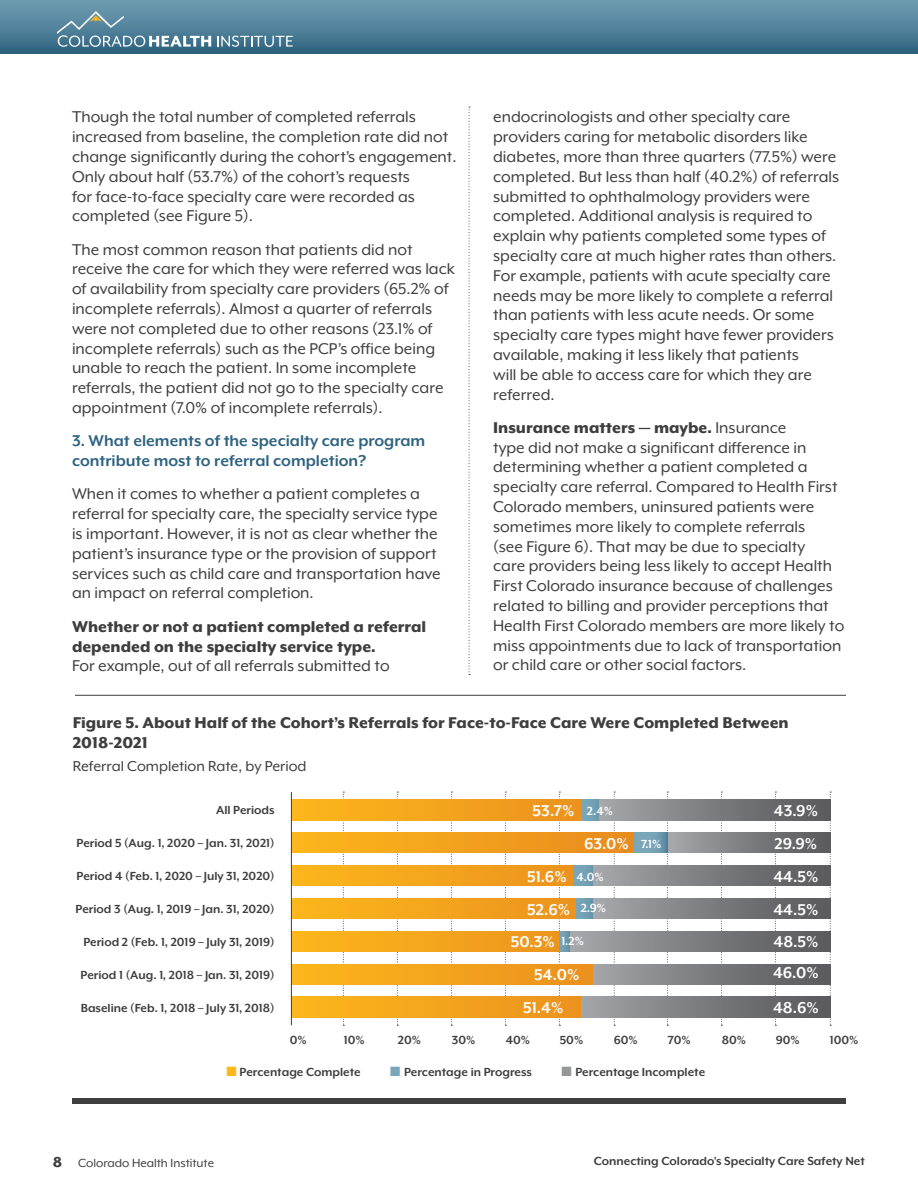
<style>
.page{position:relative;width:918px;height:1188px;background:#fff}
.page>*{position:absolute;margin:0;border:0;box-sizing:border-box;transform-origin:0 0}
.Body_text{font:18px/19.8px "Mr Eaves XL Mod OT";color:#3e3e3f}
.Body_text-2{font:800 18px/19.8px "Mr Eaves XL Mod OT";color:#3e3e3f}
.Body_text-3{font:700 18px/19.8px "Mr Eaves XL Mod OT";color:#2e6380}
.Body_text-4{font:700 18px "Mr Eaves XL Mod OT";color:#fff}
.Body_text-5{font:16.5px "Mr Eaves XL Mod OT";color:#3e3e3f}
.Body_text-6{font:700 13.5px "Mr Eaves XL Mod OT";color:#3e3e3f}
.t1{font:13.5px "Mr Eaves XL Mod OT";color:#3e3e3f}
.Body_text-7{font:700 13.5px "Mr Eaves XL Mod OT";color:#fff}
.s1{font-weight:400}
.s2{font-weight:800}
.s3{color:#fdb91b}
.s4{color:#7aa7ba}
.s5{color:#949699}
.s6{font-weight:800;font-size:16.5px}
</style>
<div class="page">
<div style="left:0;top:0;width:918px;height:54px;background:linear-gradient(to bottom,#729fb3,#306581)"></div>
<svg style="left:217px;top:36px;width:76px;height:11px"></svg>
<svg style="left:57px;top:11px;width:154px;height:36px;background:#6a94a8"></svg>
<svg style="left:343px;top:792px;width:1px;height:234px"></svg>
<svg style="left:397px;top:792px;width:1px;height:234px"></svg>
<svg style="left:451px;top:792px;width:1px;height:234px"></svg>
<svg style="left:505px;top:792px;width:1px;height:234px"></svg>
<svg style="left:559px;top:792px;width:1px;height:234px"></svg>
<svg style="left:614px;top:792px;width:1px;height:234px"></svg>
<svg style="left:667px;top:792px;width:1px;height:234px"></svg>
<svg style="left:721px;top:792px;width:1px;height:234px"></svg>
<svg style="left:775px;top:792px;width:1px;height:234px"></svg>
<svg style="left:830px;top:792px;width:1px;height:234px"></svg>
<div style="left:72px;top:1098px;width:774px;height:6px;background:#3e3e3f"></div>
<hr style="left:75px;top:695px;width:771px;height:1px;background:#3e3e3f">
<svg style="left:469px;top:107px;width:1px;height:568px"></svg>
<div style="left:292px;top:800px;width:299px;height:20px;background:linear-gradient(to right,#fcb71b,#ea911e)"></div>
<div style="left:597px;top:800px;width:234px;height:20px;background:linear-gradient(to right,#a3a5a9,#565659)"></div>
<div style="left:668px;top:833px;width:163px;height:20px;background:linear-gradient(to right,#a3a5a9,#565659)"></div>
<div style="left:593px;top:866px;width:238px;height:20px;background:linear-gradient(to right,#a3a5a9,#565659)"></div>
<div style="left:593px;top:898px;width:238px;height:21px;background:linear-gradient(to right,#a3a5a9,#565659)"></div>
<div style="left:569px;top:931px;width:262px;height:20px;background:linear-gradient(to right,#a3a5a9,#565659)"></div>
<div style="left:584px;top:964px;width:247px;height:20px;background:linear-gradient(to right,#a5a5a4,#55565b)"></div>
<div style="left:571px;top:997px;width:260px;height:20px;background:linear-gradient(to right,#a2a5a8,#57575a)"></div>
<div style="left:292px;top:833px;width:343px;height:20px;background:linear-gradient(to right,#fcb71b,#e78b1f)"></div>
<div style="left:292px;top:866px;width:291px;height:20px;background:linear-gradient(to right,#fcb71b,#eb921e)"></div>
<div style="left:292px;top:898px;width:294px;height:21px;background:linear-gradient(to right,#feb719,#e79223)"></div>
<div style="left:292px;top:931px;width:268px;height:20px;background:linear-gradient(to right,#fcb71b,#ec951e)"></div>
<div style="left:292px;top:964px;width:300px;height:20px;background:linear-gradient(to right,#fcb71b,#ea911e)"></div>
<div style="left:292px;top:997px;width:289px;height:20px;background:linear-gradient(to right,#fcb71b,#eb921e)"></div>
<div style="left:582px;top:800px;width:17px;height:20px;background:#76a3b6"></div>
<svg style="left:635px;top:833px;width:33px;height:20px"></svg>
<div style="left:573px;top:866px;width:20px;height:20px;background:#76a3b6"></div>
<svg style="left:577px;top:898px;width:16px;height:21px"></svg>
<div style="left:560px;top:931px;width:9px;height:20px;background:#729fb3"></div>
<hr style="left:291px;top:792px;width:1px;height:233px;background:#3e3e3f">
<p class="Body_text" style="left:72px;top:107px;width:386px">Though the total number of completed referrals increased from baseline, the completion rate did not change significantly during the cohort’s engagement.<br>Only about half (53.7%) of the cohort’s requests<br>for face-to-face specialty care were recorded as completed (see Figure 5).</p>
<p class="Body_text" style="left:72px;top:239px;width:384px">The most common reason that patients did not receive the care for which they were referred was lack of availability from specialty care providers (65.2% of incomplete referrals). Almost a quarter of referrals were not completed due to other reasons (23.1% of incomplete referrals) such as the PCP’s office being unable to reach the patient. In some incomplete referrals, the patient did not go to the specialty care appointment (7.0% of incomplete referrals).</p>
<p class="Body_text-3" style="left:72px;top:431px;width:355px">3. What elements of the specialty care program contribute most to referral completion?</p>
<p class="Body_text" style="left:72px;top:484px;width:370px">When it comes to whether a patient completes a referral for specialty care, the specialty service type is important. However, it is not as clear whether the patient’s insurance type or the provision of support services such as child care and transportation have an impact on referral completion.</p>
<p class="Body_text-2" style="left:72px;top:616px;width:356px">Whether or not a patient completed a referral depended on the specialty service type.<br><span class="s1">For example, out of all referrals submitted to</span></p>
<p class="Body_text" style="left:493px;top:107px;width:348px">endocrinologists and other specialty care providers caring for metabolic disorders like diabetes, more than three quarters (77.5%) were completed. But less than half (40.2%) of referrals submitted to ophthalmology providers were completed. Additional analysis is required to explain why patients completed some types of specialty care at much higher rates than others.<br>For example, patients with acute specialty care needs may be more likely to complete a referral than patients with less acute needs. Or some specialty care types might have fewer providers available, making it less likely that patients<br>will be able to access care for which they are referred.</p>
<p class="Body_text" style="left:493px;top:418px;width:353px"><span class="s2">Insurance matters — maybe.</span> Insurance<br>type did not make a significant difference in determining whether a patient completed a specialty care referral. Compared to Health First Colorado members, uninsured patients were sometimes more likely to complete referrals<br>(see Figure 6). That may be due to specialty<br>care providers being less likely to accept Health First Colorado insurance because of challenges related to billing and provider perceptions that Health First Colorado members are more likely to miss appointments due to lack of transportation or child care or other social factors.</p>
<p class="Body_text-2" style="left:73px;top:713px;width:718px">Figure 5. About Half of the Cohort’s Referrals for Face-to-Face Care Were Completed Between<br>2018-2021</p>
<p class="Body_text-5" style="left:73px;top:758px;width:235px">Referral Completion Rate, by Period</p>
<p class="Body_text-6" style="left:216px;top:803px;width:60px">All Periods</p>
<p class="Body_text-6" style="left:77px;top:836px;width:200px">Period 5 (Aug. 1, 2020 – Jan. 31, 2021)</p>
<p class="Body_text-6" style="left:77px;top:869px;width:200px">Period 4 (Feb. 1, 2020 – July 31, 2020)</p>
<p class="Body_text-6" style="left:76px;top:902px;width:201px">Period 3 (Aug. 1, 2019 – Jan. 31, 2020)</p>
<p class="Body_text-6" style="left:83px;top:935px;width:193px">Period 2 (Feb. 1, 2019 – July 31, 2019)</p>
<p class="Body_text-6" style="left:81px;top:968px;width:196px">Period 1 (Aug. 1, 2018 – Jan. 31, 2019)</p>
<p class="Body_text-6" style="left:81px;top:1001px;width:195px">Baseline (Feb. 1, 2018 – July 31, 2018)</p>
<p class="Body_text-4" style="left:533px;top:801px;width:43px">53.7%</p>
<p class="Body_text-7" style="left:587px;top:805px;width:28px">2.4%</p>
<p class="Body_text-4" style="left:584px;top:834px;width:46px">63.0%</p>
<p class="Body_text-4" style="left:527px;top:867px;width:41px">51.6%</p>
<p class="Body_text-4" style="left:527px;top:900px;width:45px">52.6%</p>
<p class="Body_text-4" style="left:511px;top:933px;width:45px">50.3%</p>
<p class="Body_text-4" style="left:534px;top:966px;width:47px">54.0%</p>
<p class="Body_text-4" style="left:523px;top:998px;width:42px">51.4%</p>
<p class="Body_text-7" style="left:576px;top:870px;width:29px">4.0%</p>
<p class="Body_text-7" style="left:581px;top:901px;width:27px">2.9%</p>
<p class="Body_text-7" style="left:562px;top:934px;width:24px">1.2%</p>
<p class="Body_text-7" style="left:641px;top:837px;width:22px">7.1%</p>
<p class="Body_text-4" style="left:774px;top:801px;width:46px">43.9%</p>
<p class="Body_text-4" style="left:775px;top:834px;width:44px">29.9%</p>
<p class="Body_text-4" style="left:773px;top:867px;width:47px">44.5%</p>
<p class="Body_text-4" style="left:773px;top:900px;width:47px">44.5%</p>
<p class="Body_text-4" style="left:773px;top:933px;width:46px">48.5%</p>
<p class="Body_text-4" style="left:773px;top:964px;width:47px">46.0%</p>
<p class="Body_text-4" style="left:773px;top:998px;width:47px">48.6%</p>
<p class="Body_text-6" style="left:290px;top:1033px;width:18px">0%</p>
<p class="Body_text-6" style="left:344px;top:1033px;width:23px">10%</p>
<p class="Body_text-6" style="left:398px;top:1033px;width:25px">20%</p>
<p class="Body_text-6" style="left:452px;top:1033px;width:25px">30%</p>
<p class="Body_text-6" style="left:506px;top:1033px;width:26px">40%</p>
<p class="Body_text-6" style="left:560px;top:1033px;width:25px">50%</p>
<p class="Body_text-6" style="left:614px;top:1033px;width:26px">60%</p>
<p class="Body_text-6" style="left:668px;top:1033px;width:24px">70%</p>
<p class="Body_text-6" style="left:722px;top:1033px;width:26px">80%</p>
<p class="Body_text-6" style="left:776px;top:1033px;width:26px">90%</p>
<p class="Body_text-6" style="left:830px;top:1033px;width:30px">100%</p>
<p class="Body_text-6" style="left:227px;top:1066px;width:136px"><span class="s3">■</span> Percentage Complete</p>
<p class="Body_text-6" style="left:390px;top:1066px;width:144px"><span class="s4">■</span> Percentage in Progress</p>
<p class="Body_text-6" style="left:561px;top:1066px;width:145px"><span class="s5">■</span> Percentage Incomplete</p>
<p class="t1" style="left:53px;top:1156px;width:163px"><span class="s6">8</span> Colorado Health Institute</p>
<p class="Body_text-6" style="left:594px;top:1154px;width:273px">Connecting Colorado’s Specialty Care Safety Net</p>
</div>
